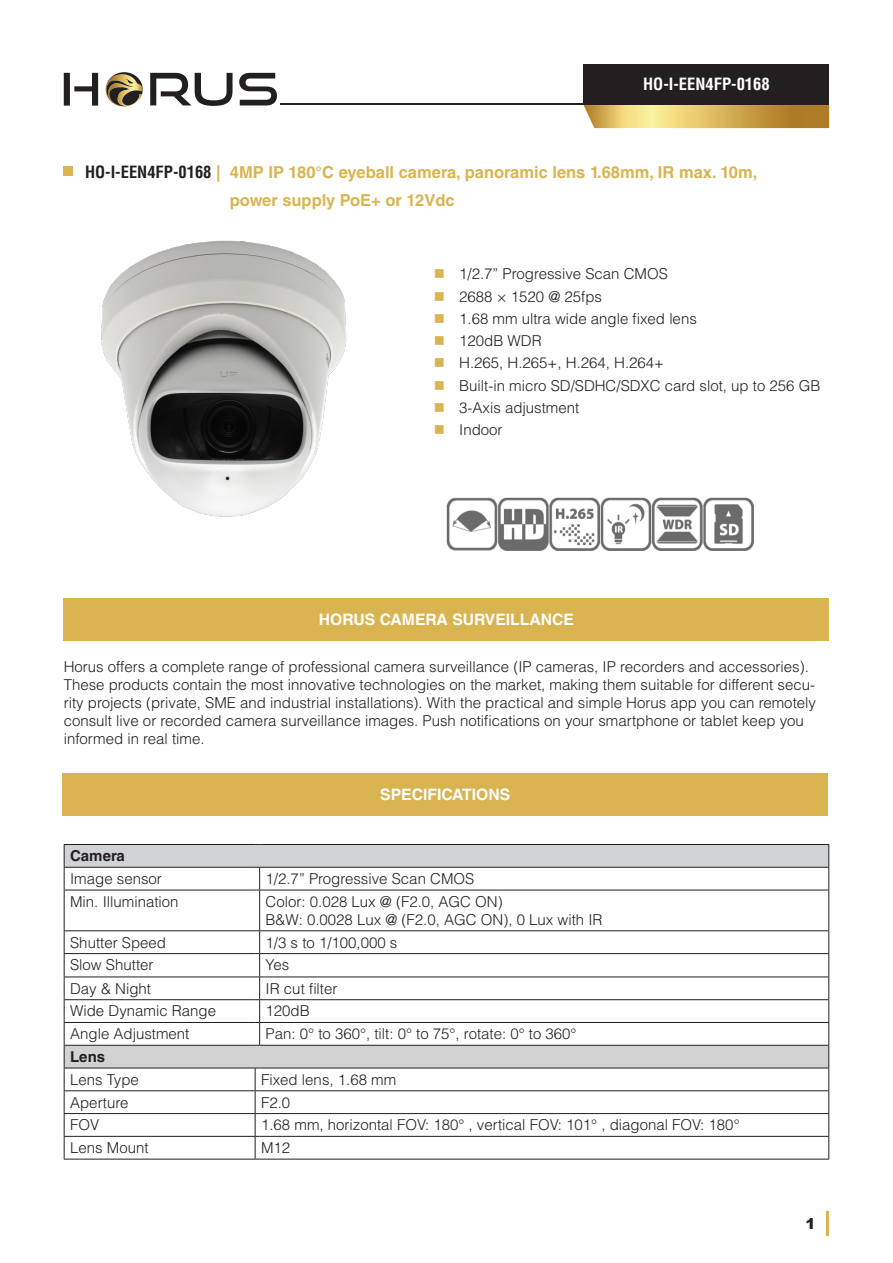
<style>
.page{position:relative;width:893px;height:1263px;background:#fff}
.page>*{position:absolute;margin:0;border:0;box-sizing:border-box;transform-origin:0 0}
.t1{font:700 16.5px "Helvetica LT Std";color:#d9b451}
.t2{font:700 condensed 16.5px "Helvetica LT Std";color:#fff}
.t3{font:700 15.75px "Helvetica LT Std";color:#fff}
.t4{font:300 15px/18px "Helvetica LT Std";color:#231f20}
.t5{font:700 15px "Helvetica LT Std";color:#231f20}
.t6{font:900 15px "Arial";color:#231f20}
.s1{font-stretch:condensed;color:#231f20}
</style>
<div class="page">
<svg style="left:105px;top:72px;width:38px;height:35px"></svg>
<svg style="left:64px;top:73px;width:34px;height:33px"></svg>
<svg style="left:150px;top:73px;width:83px;height:33px"></svg>
<svg style="left:239px;top:73px;width:38px;height:32px"></svg>
<hr style="left:281px;top:104px;width:548px;height:1px;background:#231f20">
<div style="left:584px;top:64px;width:245px;height:40px;background:#231f20"></div>
<svg style="left:584px;top:105px;width:245px;height:23px;background:#d5b25c"></svg>
<div style="left:64px;top:167px;width:9px;height:9px;background:#d9b451"></div>
<img style="left:101px;top:240px;width:246px;height:277px">
<div style="left:64px;top:598px;width:765px;height:43px;background:#d9b451"></div>
<div style="left:63px;top:773px;width:765px;height:42px;background:#d9b451"></div>
<img style="left:446px;top:497px;width:308px;height:54px">
<hr style="left:826px;top:1211px;width:3px;height:24px;background:#d9b451">
<svg style="left:65px;top:845px;width:763px;height:223px"></svg>
<hr style="left:64px;top:844px;width:191px;height:1px;background:#231f20">
<hr style="left:260px;top:844px;width:569px;height:1px;background:#231f20">
<hr style="left:64px;top:867px;width:191px;height:1px;background:#231f20">
<svg style="left:64px;top:845px;width:1px;height:45px"></svg>
<hr style="left:260px;top:867px;width:569px;height:1px;background:#231f20">
<svg style="left:828px;top:845px;width:1px;height:45px"></svg>
<hr style="left:64px;top:890px;width:191px;height:1px;background:#231f20">
<hr style="left:64px;top:890px;width:1px;height:40px;background:#231f20">
<svg style="left:255px;top:867px;width:5px;height:24px"></svg>
<hr style="left:260px;top:890px;width:569px;height:1px;background:#231f20">
<hr style="left:259px;top:890px;width:1px;height:40px;background:#231f20">
<hr style="left:828px;top:890px;width:1px;height:40px;background:#231f20">
<hr style="left:64px;top:930px;width:191px;height:1px;background:#231f20">
<hr style="left:260px;top:930px;width:569px;height:1px;background:#231f20">
<hr style="left:64px;top:953px;width:191px;height:1px;background:#231f20">
<hr style="left:260px;top:953px;width:569px;height:1px;background:#231f20">
<hr style="left:64px;top:976px;width:191px;height:1px;background:#231f20">
<hr style="left:260px;top:976px;width:569px;height:1px;background:#231f20">
<hr style="left:64px;top:999px;width:191px;height:1px;background:#231f20">
<hr style="left:260px;top:999px;width:569px;height:1px;background:#231f20">
<hr style="left:64px;top:1022px;width:191px;height:1px;background:#231f20">
<hr style="left:260px;top:1022px;width:569px;height:1px;background:#231f20">
<hr style="left:64px;top:1045px;width:191px;height:1px;background:#231f20">
<svg style="left:255px;top:930px;width:5px;height:116px"></svg>
<hr style="left:260px;top:1045px;width:569px;height:1px;background:#231f20">
<hr style="left:64px;top:1068px;width:191px;height:1px;background:#231f20">
<hr style="left:260px;top:1068px;width:569px;height:1px;background:#231f20">
<hr style="left:64px;top:1090px;width:191px;height:1px;background:#231f20">
<hr style="left:260px;top:1090px;width:569px;height:1px;background:#231f20">
<hr style="left:64px;top:1113px;width:191px;height:1px;background:#231f20">
<hr style="left:260px;top:1113px;width:569px;height:1px;background:#231f20">
<hr style="left:64px;top:1136px;width:191px;height:1px;background:#231f20">
<svg style="left:64px;top:931px;width:1px;height:228px"></svg>
<hr style="left:260px;top:1136px;width:569px;height:1px;background:#231f20">
<svg style="left:828px;top:931px;width:1px;height:228px"></svg>
<hr style="left:64px;top:1159px;width:191px;height:1px;background:#231f20">
<svg style="left:255px;top:1068px;width:5px;height:92px"></svg>
<hr style="left:260px;top:1159px;width:569px;height:1px;background:#231f20">
<p class="t2" style="left:643px;top:73px;width:128px">HO-I-EEN4FP-0168</p>
<p class="t1" style="left:85px;top:162px;width:674px"><span class="s1">HO-I-EEN4FP-0168</span> | 4MP IP 180°C eyeball camera, panoramic lens 1.68mm, IR max. 10m,</p>
<p class="t1" style="left:230px;top:190px;width:226px">power supply PoE+ or 12Vdc</p>
<p class="t4" style="left:459px;top:265px;width:210px">1/2.7” Progressive Scan CMOS</p>
<p class="t4" style="left:459px;top:287px;width:144px">2688 × 1520 @ 25fps</p>
<p class="t4" style="left:459px;top:309px;width:239px">1.68 mm ultra wide angle fixed lens</p>
<p class="t4" style="left:459px;top:332px;width:84px">120dB WDR</p>
<p class="t4" style="left:459px;top:354px;width:206px">H.265, H.265+, H.264, H.264+</p>
<p class="t4" style="left:459px;top:376px;width:363px">Built-in micro SD/SDHC/SDXC card slot, up to 256 GB</p>
<p class="t4" style="left:459px;top:398px;width:122px">3-Axis adjustment</p>
<p class="t4" style="left:459px;top:421px;width:45px">Indoor</p>
<p class="t3" style="left:319px;top:610px;width:257px">HORUS CAMERA SURVEILLANCE</p>
<p class="t4" style="left:64px;top:657px;width:754px">Horus offers a complete range of professional camera surveillance (IP cameras, IP recorders and accessories).<br>These products contain the most innovative technologies on the market, making them suitable for different secu&shy;rity projects (private, SME and industrial installations). With the practical and simple Horus app you can remotely consult live or recorded camera surveillance images. Push notifications on your smartphone or tablet keep you informed in real time.</p>
<p class="t3" style="left:380px;top:785px;width:132px">SPECIFICATIONS</p>
<p class="t5" style="left:70px;top:847px;width:56px">Camera</p>
<p class="t4" style="left:70px;top:869px;width:93px">Image sensor</p>
<p class="t4" style="left:266px;top:869px;width:210px">1/2.7” Progressive Scan CMOS</p>
<p class="t4" style="left:70px;top:892px;width:110px">Min. Illumination</p>
<p class="t4" style="left:266px;top:892px;width:338px">Color: 0.028 Lux @ (F2.0, AGC ON)<br>B&amp;W: 0.0028 Lux @ (F2.0, AGC ON), 0 Lux with IR</p>
<p class="t4" style="left:70px;top:933px;width:97px">Shutter Speed</p>
<p class="t4" style="left:266px;top:933px;width:133px">1/3 s to 1/100,000 s</p>
<p class="t4" style="left:70px;top:956px;width:85px">Slow Shutter</p>
<p class="t4" style="left:266px;top:956px;width:25px">Yes</p>
<p class="t4" style="left:70px;top:979px;width:82px">Day &amp; Night</p>
<p class="t4" style="left:266px;top:979px;width:73px">IR cut filter</p>
<p class="t4" style="left:70px;top:1002px;width:147px">Wide Dynamic Range</p>
<p class="t4" style="left:266px;top:1002px;width:46px">120dB</p>
<p class="t4" style="left:70px;top:1025px;width:121px">Angle Adjustment</p>
<p class="t4" style="left:266px;top:1025px;width:312px">Pan: 0° to 360°, tilt: 0° to 75°, rotate: 0° to 360°</p>
<p class="t5" style="left:70px;top:1047px;width:37px">Lens</p>
<p class="t4" style="left:70px;top:1070px;width:70px">Lens Type</p>
<p class="t4" style="left:261px;top:1070px;width:137px">Fixed lens, 1.68 mm</p>
<p class="t4" style="left:70px;top:1093px;width:60px">Aperture</p>
<p class="t4" style="left:261px;top:1093px;width:31px">F2.0</p>
<p class="t4" style="left:70px;top:1116px;width:31px">FOV</p>
<p class="t4" style="left:261px;top:1116px;width:480px">1.68 mm, horizontal FOV: 180° , vertical FOV: 101° , diagonal FOV: 180°</p>
<p class="t4" style="left:70px;top:1139px;width:80px">Lens Mount</p>
<p class="t4" style="left:261px;top:1139px;width:31px">M12</p>
<p class="t6" style="left:806px;top:1213px;width:12px">1</p>
</div>
